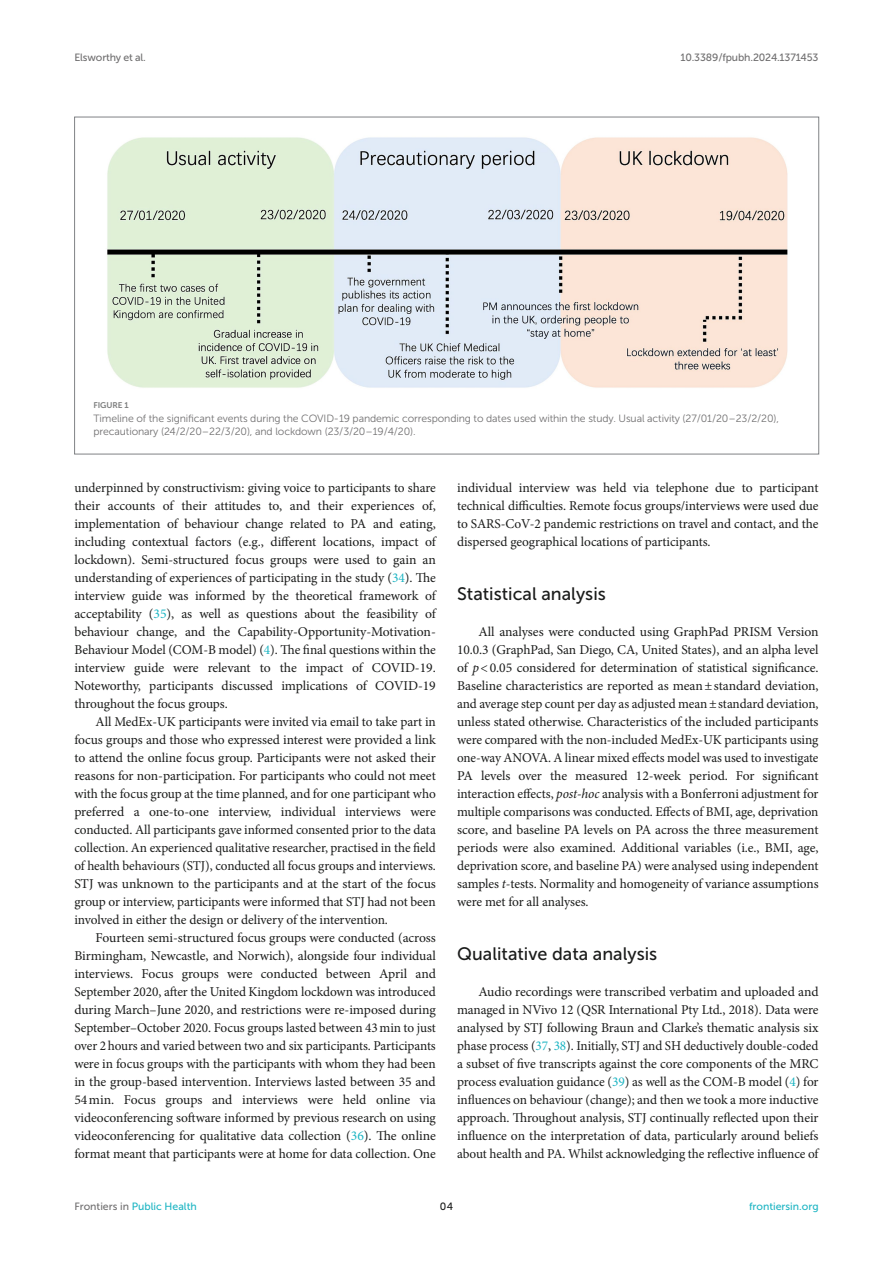
<style>
.page{position:relative;width:893px;height:1263px;background:#fff}
.page>*{position:absolute;margin:0;border:0;box-sizing:border-box;transform-origin:0 0}
.HEAD_2{font:18px "Museo Sans 500";color:#1b1c1b}
.TEXT_FLUSH{font:13.5px/18px "Minion Pro";letter-spacing:-.005em;color:#1b1c1b;text-align:justify}
.TEXT{font:13.5px/18px "Minion Pro";letter-spacing:-.005em;color:#1b1c1b;text-align:justify}
.FIG_LEG{font:10.5px/13.5px "Museo Sans 300";letter-spacing:-.01em;color:#706f70}
.t1{font:10.5px "Museo Sans 500";letter-spacing:-.015em;color:#706f70}
.t2{font:10.5px "Museo Sans 500";color:#1db5c3}
.t3{font:10.5px "Museo Sans 500";color:#1b1c1b}
.FIG_HD{font:8.25px "Museo Sans 700";letter-spacing:-.01em;color:#7e7f7f}
.s1{color:#1db5c3}
.s2{font-style:italic}
.s3{color:#706f70}
</style>
<div class="page">
<img style="left:107px;top:137px;width:681px;height:251px">
<p class="t1" style="left:74px;top:51px;width:73px">Elsworthy et al.</p>
<p class="t1" style="left:680px;top:51px;width:140px">10.3389/fpubh.2024.1371453</p>
<p class="FIG_HD" style="left:94px;top:401px;width:37px">FIGURE 1</p>
<p class="FIG_LEG" style="left:94px;top:411px;width:687px">Timeline of the significant events during the COVID-19 pandemic corresponding to dates used within the study. Usual activity (27/01/20–23/2/20), precautionary (24/2/20–22/3/20), and lockdown (23/3/20–19/4/20).</p>
<p class="TEXT_FLUSH" style="left:74px;top:479px;width:363px">underpinned by constructivism: giving voice to participants to share their accounts of their attitudes to, and their experiences of, implementation of behaviour change related to PA and eating, including contextual factors (e.g., different locations, impact of lockdown). Semi-structured focus groups were used to gain an understanding of experiences of participating in the study (<span class="s1">34</span>). The interview guide was informed by the theoretical framework of acceptability (<span class="s1">35</span>), as well as questions about the feasibility of behaviour change, and the Capability-Opportunity-Motivation-Behaviour Model (COM-B model) (<span class="s1">4</span>). The final questions within the interview guide were relevant to the impact of COVID-19.<br>Noteworthy, participants discussed implications of COVID-19 throughout the focus groups.</p>
<p class="TEXT" style="left:74px;top:713px;width:363px;text-indent:21px">All MedEx-UK participants were invited via email to take part in focus groups and those who expressed interest were provided a link to attend the online focus group. Participants were not asked their reasons for non-participation. For participants who could not meet with the focus group at the time planned, and for one participant who preferred a one-to-one interview, individual interviews were conducted. All participants gave informed consented prior to the data collection. An experienced qualitative researcher, practised in the field of health behaviours (STJ), conducted all focus groups and interviews.<br>STJ was unknown to the participants and at the start of the focus group or interview, participants were informed that STJ had not been involved in either the design or delivery of the intervention.</p>
<p class="TEXT" style="left:74px;top:929px;width:363px;text-indent:21px">Fourteen semi-structured focus groups were conducted (across Birmingham, Newcastle, and Norwich), alongside four individual interviews. Focus groups were conducted between April and September 2020, after the United Kingdom lockdown was introduced during March–June 2020, and restrictions were re-imposed during September–October 2020. Focus groups lasted between 43min to just over 2hours and varied between two and six participants. Participants were in focus groups with the participants with whom they had been in the group-based intervention. Interviews lasted between 35 and 54min. Focus groups and interviews were held online via videoconferencing software informed by previous research on using videoconferencing for qualitative data collection (<span class="s1">36</span>). The online format meant that participants were at home for data collection. One</p>
<p class="TEXT" style="left:457px;top:479px;width:363px">individual interview was held via telephone due to participant technical difficulties. Remote focus groups/interviews were used due to SARS-CoV-2 pandemic restrictions on travel and contact, and the dispersed geographical locations of participants.</p>
<p class="HEAD_2" style="left:457px;top:584px;width:150px">Statistical analysis</p>
<p class="TEXT_FLUSH" style="left:457px;top:623px;width:363px;text-indent:21px">All analyses were conducted using GraphPad PRISM Version 10.0.3 (GraphPad, San Diego, CA, United States), and an alpha level of <span class="s2">p</span>&lt;0.05 considered for determination of statistical significance.<br>Baseline characteristics are reported as mean±standard deviation, and average step count per day as adjusted mean±standard deviation, unless stated otherwise. Characteristics of the included participants were compared with the non-included MedEx-UK participants using one-way ANOVA. A linear mixed effects model was used to investigate PA levels over the measured 12-week period. For significant interaction effects, <span class="s2">post-hoc</span> analysis with a Bonferroni adjustment for multiple comparisons was conducted. Effects of BMI, age, deprivation score, and baseline PA levels on PA across the three measurement periods were also examined. Additional variables (i.e., BMI, age, deprivation score, and baseline PA) were analysed using independent samples <span class="s2">t</span>-tests. Normality and homogeneity of variance assumptions were met for all analyses.</p>
<p class="HEAD_2" style="left:457px;top:944px;width:202px">Qualitative data analysis</p>
<p class="TEXT_FLUSH" style="left:457px;top:983px;width:363px;text-indent:21px">Audio recordings were transcribed verbatim and uploaded and managed in NVivo 12 (QSR International Pty Ltd., 2018). Data were analysed by STJ following Braun and Clarke’s thematic analysis six phase process (<span class="s1">37</span>, <span class="s1">38</span>). Initially, STJ and SH deductively double-coded a subset of five transcripts against the core components of the MRC process evaluation guidance (<span class="s1">39</span>) as well as the COM-B model (<span class="s1">4</span>) for influences on behaviour (change); and then we took a more inductive approach. Throughout analysis, STJ continually reflected upon their influence on the interpretation of data, particularly around beliefs about health and PA. Whilst acknowledging the reflective influence of</p>
<p class="t2" style="left:74px;top:1200px;width:124px"><span class="s3">Frontiers in</span> Public Health</p>
<p class="t3" style="left:440px;top:1200px;width:15px">04</p>
<p class="t2" style="left:749px;top:1200px;width:71px">frontiersin.org</p>
</div>
